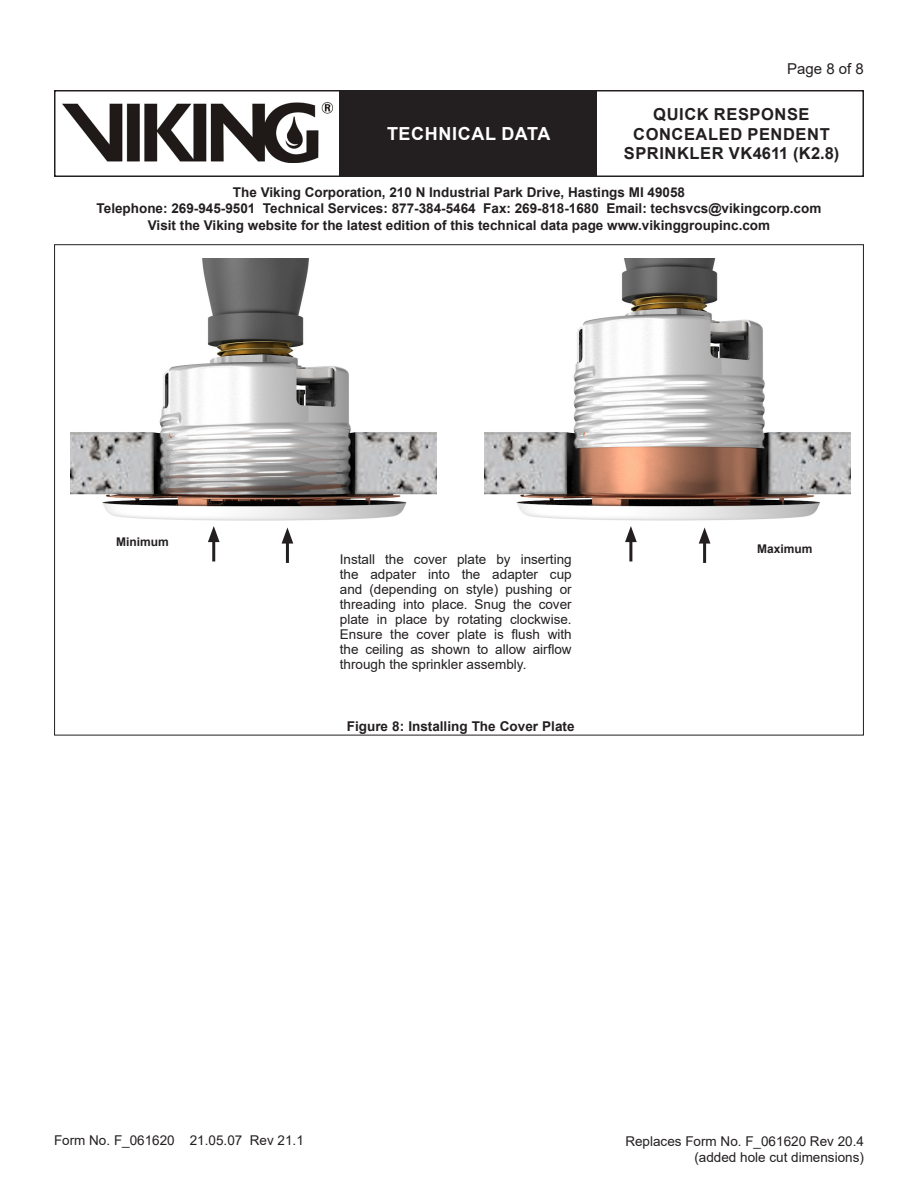
<style>
.page{position:relative;width:918px;height:1188px;background:#fff}
.page>*{position:absolute;margin:0;border:0;box-sizing:border-box;transform-origin:0 0}
.t1{font:700 18px "Arial";letter-spacing:.035em;color:#fff}
.t2{font:700 16.5px/19.8px "Arial";letter-spacing:.035em;color:#231f20;text-align:center}
.t3{font:15px "Arial";color:#231f20}
.Right_Page_Number{font:13.5px/15px "Arial";color:#231f20;text-align:justify}
.VK_FIG_num_running{font:700 13.5px/16.2px "Arial";color:#231f20;text-align:center}
.t4{font:700 12px "Arial";color:#231f20}
</style>
<div class="page">
<div style="left:54px;top:90px;width:810px;height:87px;border:2px solid #231f20"></div>
<div style="left:340px;top:91px;width:257px;height:85px;background:#231f20"></div>
<img style="left:63px;top:102px;width:269px;height:60px">
<img style="left:71px;top:258px;width:366px;height:305px">
<img style="left:485px;top:258px;width:366px;height:305px">
<hr style="left:212px;top:536px;width:3px;height:25px;background:#231f20">
<svg style="left:208px;top:526px;width:12px;height:16px"></svg>
<hr style="left:629px;top:536px;width:3px;height:25px;background:#231f20">
<svg style="left:625px;top:526px;width:12px;height:16px"></svg>
<hr style="left:286px;top:538px;width:3px;height:25px;background:#231f20">
<svg style="left:282px;top:527px;width:11px;height:17px"></svg>
<hr style="left:703px;top:538px;width:3px;height:25px;background:#231f20">
<svg style="left:699px;top:527px;width:11px;height:17px"></svg>
<div style="left:102px;top:532px;width:81px;height:20px;background:#fff"></div>
<div style="left:744px;top:536px;width:81px;height:25px;background:#fff"></div>
<h1 class="t1" style="left:387px;top:121px;width:165px">TECHNICAL DATA</h1>
<p class="t3" style="left:787px;top:59px;width:78px">Page 8 of 8</p>
<p class="t2" style="left:624px;top:104px;width:217px">QUICK RESPONSE<br>CONCEALED PENDENT<br>SPRINKLER VK4611 (K2.8)</p>
<p class="VK_FIG_num_running" style="left:97px;top:184px;width:726px">The Viking Corporation, 210 N Industrial Park Drive, Hastings MI 49058<br>Telephone: 269-945-9501 Technical Services: 877-384-5464 Fax: 269-818-1680 Email: techsvcs@vikingcorp.com<br>Visit the Viking website for the latest edition of this technical data page www.vikinggroupinc.com</p>
<p class="t4" style="left:116px;top:533px;width:54px">Minimum</p>
<p class="Right_Page_Number" style="left:340px;top:552px;width:233px">Install the cover plate by inserting the adpater into the adapter cup and (depending on style) pushing or threading into place. Snug the cover plate in place by rotating clockwise.<br>Ensure the cover plate is flush with the ceiling as shown to allow airflow through the sprinkler assembly.</p>
<p class="VK_FIG_num_running" style="left:347px;top:718px;width:229px">Figure 8: Installing The Cover Plate</p>
<p class="t4" style="left:757px;top:541px;width:57px">Maximum</p>
<p class="Right_Page_Number" style="left:54px;top:1133px;width:251px">Form No. F_061620 21.05.07 Rev 21.1</p>
<p class="Right_Page_Number" style="left:625px;top:1133px;width:240px">Replaces Form No. F_061620 Rev 20.4</p>
<p class="Right_Page_Number" style="left:694px;top:1149px;width:171px">(added hole cut dimensions)</p>
</div>
